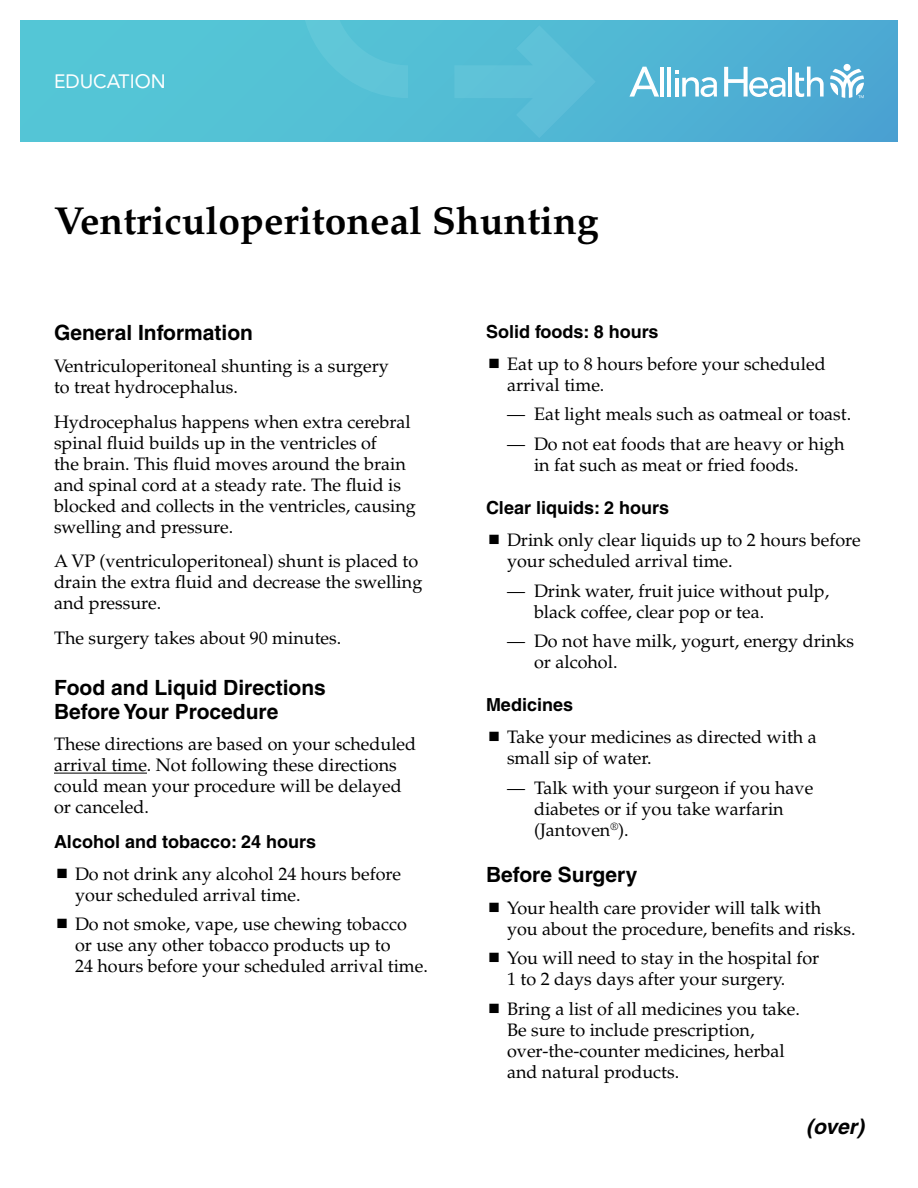
<style>
.page{position:relative;width:918px;height:1188px;background:#fff}
.page>*{position:absolute;margin:0;border:0;box-sizing:border-box;transform-origin:0 0}
.t1{font:700 39px "Palatino";color:#000}
.t2{font:700 21px/24px "Helvetica";color:#000}
.t3{font:italic 700 21px "Helvetica";color:#000}
.t4{font:19.2px "Avenir LT Std";color:#fff}
.t5{font:18px/21px "Palatino";color:#000}
.t6{font:700 18px "Helvetica";color:#000}
</style>
<div class="page">
<hr style="left:54px;top:773px;width:93px;height:1px;background:#000">
<div style="left:20px;top:20px;width:878px;height:122px;background:linear-gradient(to right,#56cad6,#4daad3)"></div>
<svg style="left:830px;top:69px;width:34px;height:29px"></svg>
<div style="left:844px;top:64px;width:7px;height:7px;background:#fff;border-radius:50%"></div>
<hr style="left:660px;top:67px;width:4px;height:30px;background:#fff">
<hr style="left:667px;top:67px;width:4px;height:30px;background:#fff">
<hr style="left:789px;top:67px;width:3px;height:30px;background:#fff">
<svg style="left:795px;top:67px;width:29px;height:30px"></svg>
<svg style="left:675px;top:71px;width:42px;height:26px"></svg>
<svg style="left:629px;top:67px;width:30px;height:30px"></svg>
<svg style="left:724px;top:67px;width:62px;height:30px"></svg>
<svg style="left:454px;top:25px;width:142px;height:113px;background:#57bdd5"></svg>
<svg style="left:301px;top:20px;width:127px;height:78px;background:#58c2d6"></svg>
<p class="t4" style="left:54px;top:70px;width:113px">EDUCATION</p>
<h1 class="t1" style="left:54px;top:198px;width:546px">Ventriculoperitoneal Shunting</h1>
<p class="t2" style="left:54px;top:321px;width:201px">General Information</p>
<p class="t5" style="left:54px;top:356px;width:336px">Ventriculoperitoneal shunting is a surgery to treat hydrocephalus.</p>
<p class="t5" style="left:54px;top:411px;width:363px">Hydrocephalus happens when extra cerebral spinal fluid builds up in the ventricles of<br>the brain. This fluid moves around the brain and spinal cord at a steady rate. The fluid is blocked and collects in the ventricles, causing swelling and pressure.</p>
<p class="t5" style="left:54px;top:551px;width:370px">A VP (ventriculoperitoneal) shunt is placed to drain the extra fluid and decrease the swelling and pressure.</p>
<p class="t5" style="left:54px;top:627px;width:289px">The surgery takes about 90 minutes.</p>
<p class="t2" style="left:54px;top:675px;width:273px">Food and Liquid Directions<br>Before Your Procedure</p>
<p class="t5" style="left:54px;top:734px;width:364px">These directions are based on your scheduled arrival time. Not following these directions could mean your procedure will be delayed or canceled.</p>
<p class="t6" style="left:54px;top:831px;width:264px">Alcohol and tobacco: 24 hours</p>
<p class="t5" style="left:75px;top:863px;width:328px">Do not drink any alcohol 24 hours before your scheduled arrival time.</p>
<p class="t5" style="left:75px;top:914px;width:354px">Do not smoke, vape, use chewing tobacco or use any other tobacco products up to<br>24 hours before your scheduled arrival time.</p>
<p class="t6" style="left:486px;top:321px;width:174px">Solid foods: 8 hours</p>
<p class="t5" style="left:507px;top:353px;width:320px">Eat up to 8 hours before your scheduled arrival time.</p>
<p class="t5" style="left:507px;top:404px;width:346px">— Eat light meals such as oatmeal or toast.</p>
<p class="t5" style="left:534px;top:434px;width:312px;text-indent:-27px">— Do not eat foods that are heavy or high in fat such as meat or fried foods.</p>
<p class="t6" style="left:486px;top:497px;width:185px">Clear liquids: 2 hours</p>
<p class="t5" style="left:507px;top:530px;width:355px">Drink only clear liquids up to 2 hours before your scheduled arrival time.</p>
<p class="t5" style="left:534px;top:580px;width:297px;text-indent:-27px">— Drink water, fruit juice without pulp, black coffee, clear pop or tea.</p>
<p class="t5" style="left:534px;top:631px;width:322px;text-indent:-27px">— Do not have milk, yogurt, energy drinks or alcohol.</p>
<p class="t6" style="left:486px;top:694px;width:89px">Medicines</p>
<p class="t5" style="left:507px;top:727px;width:311px">Take your medicines as directed with a small sip of water.</p>
<p class="t5" style="left:534px;top:778px;width:281px;text-indent:-27px">— Talk with your surgeon if you have diabetes or if you take warfarin (Jantoven<sup>®</sup>).</p>
<p class="t2" style="left:486px;top:862px;width:153px">Before Surgery</p>
<p class="t5" style="left:507px;top:897px;width:350px">Your health care provider will talk with you about the procedure, benefits and risks.</p>
<p class="t5" style="left:507px;top:948px;width:314px">You will need to stay in the hospital for<br>1 to 2 days days after your surgery.</p>
<p class="t5" style="left:507px;top:999px;width:295px">Bring a list of all medicines you take.<br>Be sure to include prescription, over-the-counter medicines, herbal and natural products.</p>
<p class="t3" style="left:806px;top:1114px;width:59px">(over)</p>
</div>
